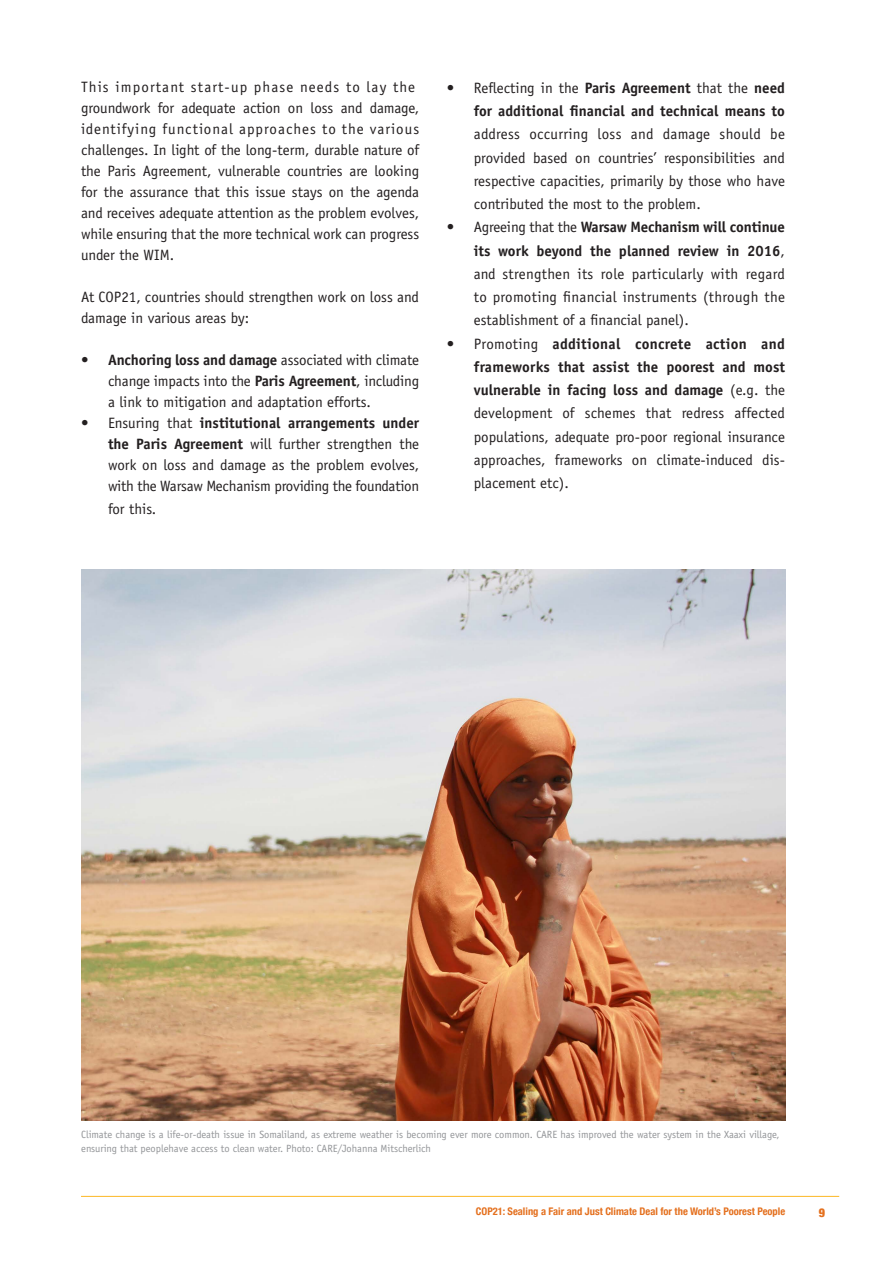
<style>
.page{position:relative;width:893px;height:1263px;background:#fff}
.page>*{position:absolute;margin:0;border:0;box-sizing:border-box;transform-origin:0 0}
.Body_Copy{font:15px/23.2px "Officina Sans";color:#231f20;text-align:justify}
.Body_Copy-2{font:15px/21px "Officina Sans";letter-spacing:.045em;color:#231f20}
.Body_Copy-3{font:15px "Officina Sans";letter-spacing:.075em;color:#231f20}
.t1{font:900 condensed 12px "Helvetica Neue";color:#e4701e}
.Body_Copy-4{font:10.5px/13.5px "Officina Sans";letter-spacing:-.005em;color:#939598}
.t2{font:700 condensed 10.5px "Helvetica Neue";color:#e4701e}
.s1{font-weight:700}
</style>
<div class="page">
<hr style="left:81px;top:1196px;width:758px;height:1px;background:#fcb825">
<img style="left:81px;top:570px;width:704px;height:550px">
<p class="Body_Copy-3" style="left:81px;top:78px;width:336px">This important start-up phase needs to lay the</p>
<p class="Body_Copy-2" style="left:81px;top:98px;width:340px">groundwork for adequate action on loss and damage, identifying functional approaches to the various</p>
<p class="Body_Copy" style="left:81px;top:140px;width:340px;line-height:21px">challenges. In light of the long-term, durable nature of the Paris Agreement, vulnerable countries are looking for the assurance that this issue stays on the agenda and receives adequate attention as the problem evolves, while ensuring that the more technical work can progress under the WIM.</p>
<p class="Body_Copy" style="left:81px;top:287px;width:340px;line-height:21px">At COP21, countries should strengthen work on loss and damage in various areas by:</p>
<p class="Body_Copy" style="left:108px;top:350px;width:313px;line-height:21px;text-indent:-27px"><span class="s1">• Anchoring loss and damage</span> associated with climate change impacts into the <span class="s1">Paris Agreement</span>, including a link to mitigation and adaptation efforts.</p>
<p class="Body_Copy" style="left:108px;top:413px;width:313px;line-height:21px;text-indent:-27px">• Ensuring that <span class="s1">institutional arrangements under the Paris Agreement</span> will further strengthen the work on loss and damage as the problem evolves, with the Warsaw Mechanism providing the foundation</p>
<p class="Body_Copy" style="left:108px;top:497px;width:50px">for this.</p>
<p class="Body_Copy" style="left:474px;top:76px;width:313px;text-indent:-27px">• Reflecting in the <span class="s1">Paris Agreement</span> that the <span class="s1">need for additional financial and technical means to </span>address occurring loss and damage should be provided based on countries’ responsibilities and respective capacities, primarily by those who have contributed the most to the problem.</p>
<p class="Body_Copy" style="left:474px;top:216px;width:313px;text-indent:-27px">• Agreeing that the <span class="s1">Warsaw Mechanism will continue its work beyond the planned review in 2016</span>, and strengthen its role particularly with regard to promoting financial instruments (through the establishment of a financial panel).</p>
<p class="Body_Copy" style="left:474px;top:332px;width:313px;text-indent:-27px">• Promoting <span class="s1">additional concrete action and frameworks that assist the poorest and most vulnerable in facing loss and damage</span> (e.g. the development of schemes that redress affected populations, adequate pro-poor regional insurance approaches, frameworks on climate-induced dis&shy;placement etc).</p>
<p class="Body_Copy-4" style="left:81px;top:1128px;width:700px">Climate change is a life-or-death issue in Somaliland, as extreme weather is becoming ever more common. CARE has improved the water system in the Xaaxi village, ensuring that peoplehave access to clean water. Photo: CARE/Johanna Mitscherlich</p>
<p class="t2" style="left:476px;top:1205px;width:311px">COP21: Sealing a Fair and Just Climate Deal for the World’s Poorest People</p>
<p class="t1" style="left:819px;top:1205px;width:8px">9</p>
</div>
